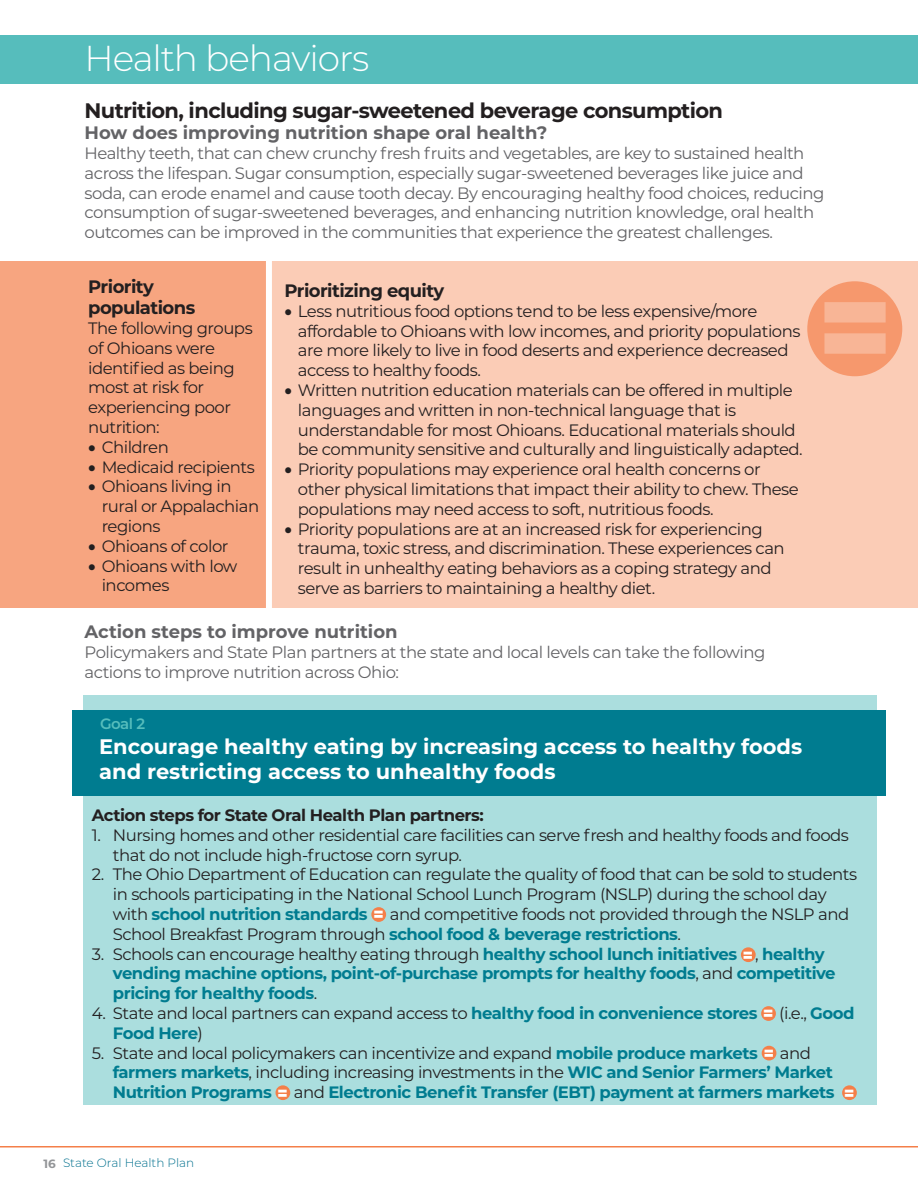
<style>
.page{position:relative;width:918px;height:1188px;background:#fff}
.page>*{position:absolute;margin:0;border:0;box-sizing:border-box;transform-origin:0 0}
.t1{font:900 120px "Montserrat";color:#fff}
.heading_2{font:300 36px "Montserrat";letter-spacing:-.03em;color:#fff}
.t2{font:700 21px/25.2px "Montserrat";color:#fff}
.t3{font:700 21px "Montserrat";letter-spacing:-.03em;color:#231f20}
.t4{font:700 18px "Montserrat";color:#636366}
.t5{font:700 18px/21.6px "Montserrat";letter-spacing:-.03em;color:#231f20}
.t6{font:16.5px/19.8px "Montserrat";letter-spacing:-.03em;color:#231f20}
.t7{font:16.5px/19.8px "Montserrat";letter-spacing:-.03em;color:#636366}
.t8{font:700 16.5px/19.8px "Montserrat";letter-spacing:-.03em;color:#007c90}
.t9{font:700 16.5px "Montserrat";letter-spacing:-.03em;color:#231f20}
.t10{font:900 16.5px "Montserrat";color:#fff}
.t11{font:600 15px "Montserrat";color:#56bdbc}
.t12{font:300 12px "Montserrat";color:#01708e}
.s1{font-weight:700;color:#007c90}
.s2{font-weight:900;color:#fff}
.s3{font-weight:400;color:#231f20}
.s4{font-weight:700;color:#939598}
</style>
<div class="page">
<hr style="left:0;top:1146px;width:918px;height:2px;background:#f47f49">
<div style="left:83px;top:695px;width:794px;height:409px;background:#abdede"></div>
<div style="left:72px;top:710px;width:814px;height:86px;background:#007c90"></div>
<div style="left:371px;top:907px;width:15px;height:15px;background:#f47f49;border-radius:50%"></div>
<div style="left:741px;top:947px;width:15px;height:15px;background:#f47f49;border-radius:50%"></div>
<div style="left:761px;top:1006px;width:15px;height:15px;background:#f47f49;border-radius:50%"></div>
<div style="left:762px;top:1046px;width:14px;height:14px;background:#f47f49;border-radius:50%"></div>
<div style="left:276px;top:1085px;width:14px;height:15px;background:#f47f49;border-radius:50%"></div>
<div style="left:842px;top:1085px;width:15px;height:15px;background:#f47f49;border-radius:50%"></div>
<div style="left:0;top:261px;width:271px;height:347px;background:#f7a580"></div>
<div style="left:267px;top:261px;width:651px;height:346px;background:#fbccb6"></div>
<div style="left:807px;top:281px;width:95px;height:95px;background:#f6986d;border-radius:50%"></div>
<div style="left:266px;top:256px;width:6px;height:352px;background:#fff"></div>
<div style="left:0;top:35px;width:918px;height:49px;background:#56bdbc"></div>
<p class="heading_2" style="left:85px;top:34px;width:286px">Health behaviors</p>
<p class="t3" style="left:85px;top:95px;width:640px">Nutrition, including sugar-sweetened beverage consumption</p>
<p class="t4" style="left:85px;top:120px;width:464px">How does improving nutrition shape oral health?</p>
<p class="t7" style="left:85px;top:143px;width:741px">Healthy teeth, that can chew crunchy fresh fruits and vegetables, are key to sustained health across the lifespan. Sugar consumption, especially sugar-sweetened beverages like juice and soda, can erode enamel and cause tooth decay. By encouraging healthy food choices, reducing consumption of sugar-sweetened beverages, and enhancing nutrition knowledge, oral health outcomes can be improved in the communities that experience the greatest challenges.</p>
<p class="t5" style="left:88px;top:274px;width:109px">Priority populations</p>
<p class="t6" style="left:88px;top:318px;width:166px">The following groups of Ohioans were identified as being most at risk for experiencing poor nutrition:</p>
<p class="t6" style="left:88px;top:436px;width:82px">• Children</p>
<p class="t6" style="left:88px;top:456px;width:168px">• Medicaid recipients</p>
<p class="t6" style="left:102px;top:476px;width:159px;text-indent:-13px">• Ohioans living in rural or Appalachian regions</p>
<p class="t6" style="left:88px;top:535px;width:142px">• Ohioans of color</p>
<p class="t6" style="left:102px;top:555px;width:137px;text-indent:-13px">• Ohioans with low incomes</p>
<p class="t5" style="left:284px;top:279px;width:161px">Prioritizing equity</p>
<p class="t6" style="left:298px;top:300px;width:504px;text-indent:-14px">• Less nutritious food options tend to be less expensive/more affordable to Ohioans with low incomes, and priority populations are more likely to live in food deserts and experience decreased access to healthy foods.</p>
<p class="t6" style="left:298px;top:380px;width:506px;text-indent:-14px">• Written nutrition education materials can be offered in multiple languages and written in non-technical language that is understandable for most Ohioans. Educational materials should be community sensitive and culturally and linguistically adapted.</p>
<p class="t6" style="left:298px;top:459px;width:502px;text-indent:-14px">• Priority populations may experience oral health concerns or other physical limitations that impact their ability to chew. These populations may need access to soft, nutritious foods.</p>
<p class="t6" style="left:298px;top:518px;width:488px;text-indent:-14px">• Priority populations are at an increased risk for experiencing trauma, toxic stress, and discrimination. These experiences can result in unhealthy eating behaviors as a coping strategy and serve as barriers to maintaining a healthy diet.</p>
<p class="t4" style="left:85px;top:619px;width:314px">Action steps to improve nutrition</p>
<p class="t7" style="left:85px;top:642px;width:682px">Policymakers and State Plan partners at the state and local levels can take the following actions to improve nutrition across Ohio:</p>
<h1 class="t1" style="left:818px;top:237px;width:76px">=</h1>
<p class="t11" style="left:100px;top:713px;width:47px">Goal 2</p>
<p class="t2" style="left:99px;top:733px;width:705px">Encourage healthy eating by increasing access to healthy foods and restricting access to unhealthy foods</p>
<p class="t9" style="left:92px;top:803px;width:393px">Action steps for State Oral Health Plan partners:</p>
<p class="t6" style="left:113px;top:824px;width:738px;text-indent:-21px">1. Nursing homes and other residential care facilities can serve fresh and healthy foods and foods that do not include high-fructose corn syrup.</p>
<p class="t6" style="left:113px;top:864px;width:746px;text-indent:-21px">2. The Ohio Department of Education can regulate the quality of food that can be sold to students in schools participating in the National School Lunch Program (NSLP) during the school day with <span class="s1">school nutrition standards</span> <span class="s2">=</span> and competitive foods not provided through the NSLP and School Breakfast Program through <span class="s1">school food &amp; beverage restrictions</span>.</p>
<p class="t8" style="left:113px;top:943px;width:724px;text-indent:-21px"><span class="s3">3. Schools can encourage healthy eating through</span> healthy school lunch initiatives <span class="s2">=</span><span class="s3">,</span> healthy vending machine options, point-of-purchase prompts for healthy foods<span class="s3">, and</span> competitive pricing for healthy foods<span class="s3">.</span></p>
<p class="t6" style="left:113px;top:1003px;width:743px;text-indent:-21px">4. State and local partners can expand access to <span class="s1">healthy food in convenience stores</span> <span class="s2">=</span> (i.e., <span class="s1">Good<br>Food Here</span>)</p>
<p class="t8" style="left:113px;top:1042px;width:723px;text-indent:-21px"><span class="s3">5. State and local policymakers can incentivize and expand</span> mobile produce markets <span class="s2">=</span> <span class="s3">and </span>farmers markets<span class="s3">, including increasing investments in the</span> WIC and Senior Farmers’ Market<br>Nutrition Programs <span class="s2">=</span> <span class="s3">and</span> Electronic Benefit Transfer (EBT) payment at farmers markets</p>
<p class="t10" style="left:844px;top:1080px;width:12px">=</p>
<p class="t12" style="left:43px;top:1155px;width:152px"><span class="s4">16</span> State Oral Health Plan</p>
</div>
